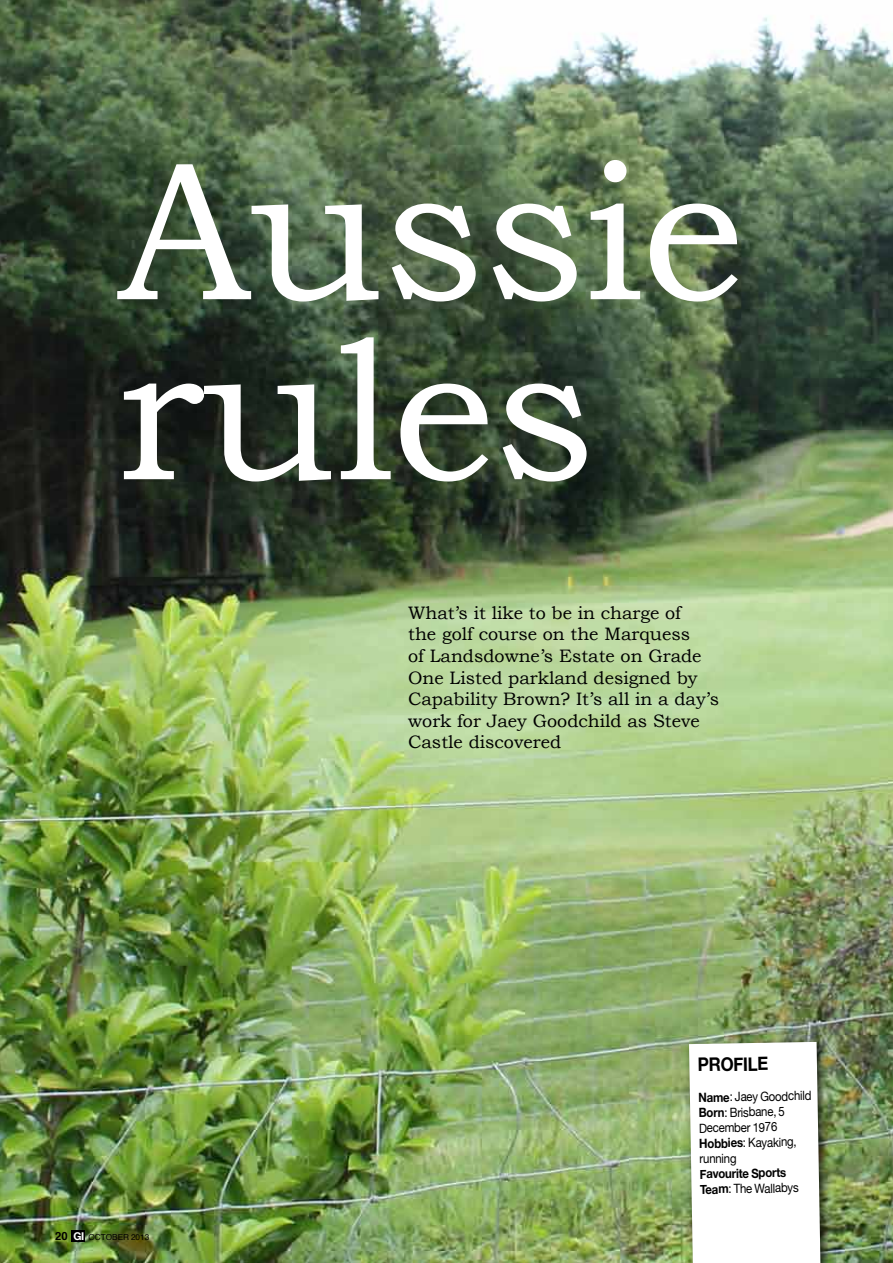
<style>
.page{position:relative;width:893px;height:1263px;background:#fff}
.page>*{position:absolute;margin:0;border:0;box-sizing:border-box;transform-origin:0 0}
.t1{font:198px/180px "Bookman Old Style";letter-spacing:-.01em;color:#fff}
.t2{font:700 18.75px "Helvetica Neue";color:#000;scale:.9 1}
.t3{font:18px/21.6px "Bookman Old Style";color:#000}
.t4{font:12.75px/15.3px "Helvetica Neue";color:#000;scale:.9 1}
.t5{font:8.25px "Helvetica";color:#000}
.s1{font-weight:700;font-size:11.25px}
.s2{font-family:"Helvetica Neue";font-weight:700;font-size:10.8px;color:#fff}
.s3{font-weight:700}
</style>
<div class="page">
<img style="left:0;top:0;width:893px;height:1263px">
<div style="left:71px;top:1230px;width:14px;height:11px;background:#000"></div>
<div style="left:684px;top:1037px;width:148px;height:226px;background:#000;opacity:.75"></div>
<svg style="left:689px;top:1042px;width:131px;height:221px"></svg>
<p class="t1" style="left:117px;top:142px;width:629px">Aussie rules</p>
<p class="t3" style="left:408px;top:602px;width:312px">What’s it like to be in charge of<br>the golf course on the Marquess<br>of Landsdowne’s Estate on Grade<br>One Listed parkland designed by<br>Capability Brown? It’s all in a day’s work for Jaey Goodchild as Steve<br>Castle discovered</p>
<p class="t5" style="left:55px;top:1231px;width:96px"><span class="s1">20</span> <span class="s2">GI</span> OCTOBER 2013</p>
<p class="t2" style="left:698px;top:1050px;width:69px;rotate:-1deg">PRO FILE</p>
<p class="t4" style="left:698px;top:1090px;width:127px;rotate:-1deg"><span class="s3">Name</span>: Jaey Goodchild<br><span class="s3">Born</span>: Brisbane, 5<br>December 1976<br><span class="s3">Hobbies</span>: Kayaking, running<br><span class="s3">Favourite Sports<br>Team</span>: The Wallabys</p>
</div>
